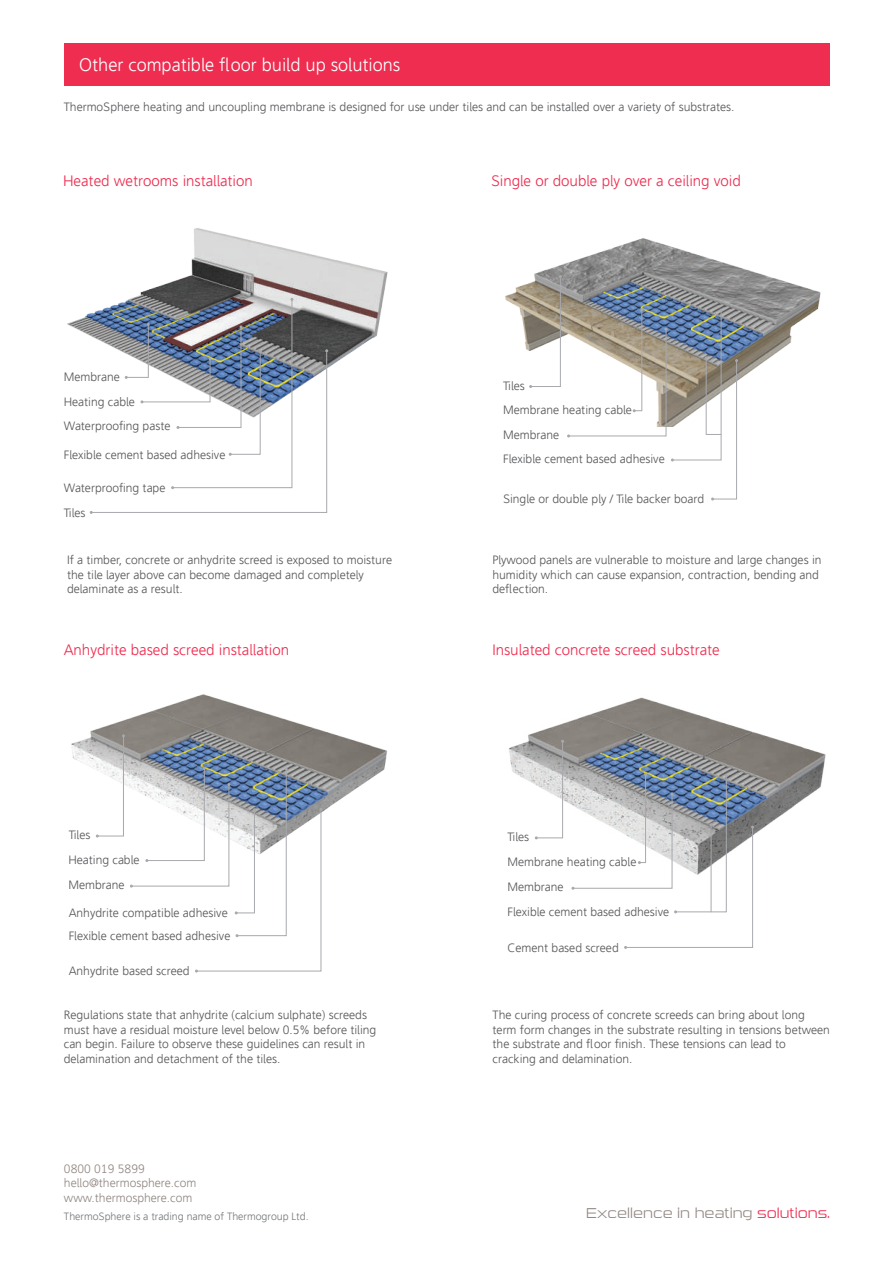
<style>
.page{position:relative;width:893px;height:1263px;background:#fff}
.page>*{position:absolute;margin:0;border:0;box-sizing:border-box;transform-origin:0 0}
.t1{font:18px "Agan 45";color:#fff}
.t2{font:15px "Agan 45";color:#ee2d50}
.t3{font:14.4px "Sui Generis Lt";color:#928884}
.t4{font:12px/14.4px "Agan 45";color:#57585a}
.t5{font:12px/14.4px "Agan 45";color:#928884}
.t6{font:10.5px "Agan 45";color:#76787b}
.s1{color:#ee2d50}
</style>
<div class="page">
<div style="left:64px;top:43px;width:765px;height:42px;background:#ee2d50"></div>
<img style="left:67px;top:228px;width:321px;height:140px">
<svg style="left:90px;top:298px;width:238px;height:216px"></svg>
<img style="left:505px;top:238px;width:316px;height:143px">
<svg style="left:529px;top:275px;width:209px;height:225px"></svg>
<img style="left:71px;top:694px;width:316px;height:118px">
<svg style="left:96px;top:734px;width:226px;height:238px"></svg>
<img style="left:509px;top:697px;width:317px;height:143px">
<svg style="left:535px;top:740px;width:29px;height:99px"></svg>
<svg style="left:571px;top:773px;width:183px;height:176px"></svg>
<h1 class="t1" style="left:79px;top:55px;width:323px">Other compatible floor build up solutions</h1>
<p class="t4" style="left:64px;top:100px;width:672px">ThermoSphere heating and uncoupling membrane is designed for use under tiles and can be installed over a variety of substrates.</p>
<p class="t2" style="left:63px;top:172px;width:191px">Heated wetrooms installation</p>
<p class="t4" style="left:64px;top:370px;width:58px">Membrane</p>
<p class="t4" style="left:64px;top:394px;width:73px">Heating cable</p>
<p class="t4" style="left:64px;top:419px;width:108px">Waterproofing paste</p>
<p class="t4" style="left:64px;top:447px;width:163px">Flexible cement based adhesive</p>
<p class="t4" style="left:64px;top:476px;width:103px;line-height:24.8px">Waterproofing tape<br>Tiles</p>
<p class="t4" style="left:67px;top:553px;width:326px">If a timber, concrete or anhydrite screed is exposed to moisture the tile layer above can become damaged and completely delaminate as a result.</p>
<p class="t2" style="left:64px;top:641px;width:227px">Anhydrite based screed installation</p>
<p class="t4" style="left:69px;top:828px;width:23px">Tiles</p>
<p class="t4" style="left:68px;top:853px;width:73px">Heating cable</p>
<p class="t4" style="left:68px;top:878px;width:58px">Membrane</p>
<p class="t4" style="left:69px;top:906px;width:161px">Anhydrite compatible adhesive</p>
<p class="t4" style="left:69px;top:929px;width:163px">Flexible cement based adhesive</p>
<p class="t4" style="left:69px;top:964px;width:122px">Anhydrite based screed</p>
<p class="t4" style="left:64px;top:1008px;width:314px">Regulations state that anhydrite (calcium sulphate) screeds must have a residual moisture level below 0.5% before tiling can begin. Failure to observe these guidelines can result in delamination and detachment of the tiles.</p>
<p class="t5" style="left:64px;top:1162px;width:134px">0800 019 5899 hello@thermosphere.com www.thermosphere.com</p>
<p class="t6" style="left:64px;top:1211px;width:246px">ThermoSphere is a trading name of Thermogroup Ltd.</p>
<p class="t2" style="left:491px;top:172px;width:251px">Single or double ply over a ceiling void</p>
<p class="t4" style="left:503px;top:379px;width:23px">Tiles</p>
<p class="t4" style="left:503px;top:403px;width:130px">Membrane heating cable</p>
<p class="t4" style="left:503px;top:428px;width:58px">Membrane</p>
<p class="t4" style="left:503px;top:452px;width:163px">Flexible cement based adhesive</p>
<p class="t4" style="left:503px;top:492px;width:203px">Single or double ply / Tile backer board</p>
<p class="t4" style="left:492px;top:553px;width:331px">Plywood panels are vulnerable to moisture and large changes in humidity which can cause expansion, contraction, bending and deflection.</p>
<p class="t2" style="left:492px;top:641px;width:229px">Insulated concrete screed substrate</p>
<p class="t4" style="left:507px;top:830px;width:23px">Tiles</p>
<p class="t4" style="left:507px;top:855px;width:130px">Membrane heating cable</p>
<p class="t4" style="left:507px;top:880px;width:58px">Membrane</p>
<p class="t4" style="left:507px;top:905px;width:163px">Flexible cement based adhesive</p>
<p class="t4" style="left:507px;top:940px;width:113px">Cement based screed</p>
<p class="t4" style="left:493px;top:1008px;width:339px">The curing process of concrete screeds can bring about long term form changes in the substrate resulting in tensions between the substrate and floor finish. These tensions can lead to cracking and delamination.</p>
<p class="t3" style="left:586px;top:1205px;width:245px">Excellence in heating <span class="s1">solutions.</span></p>
</div>
